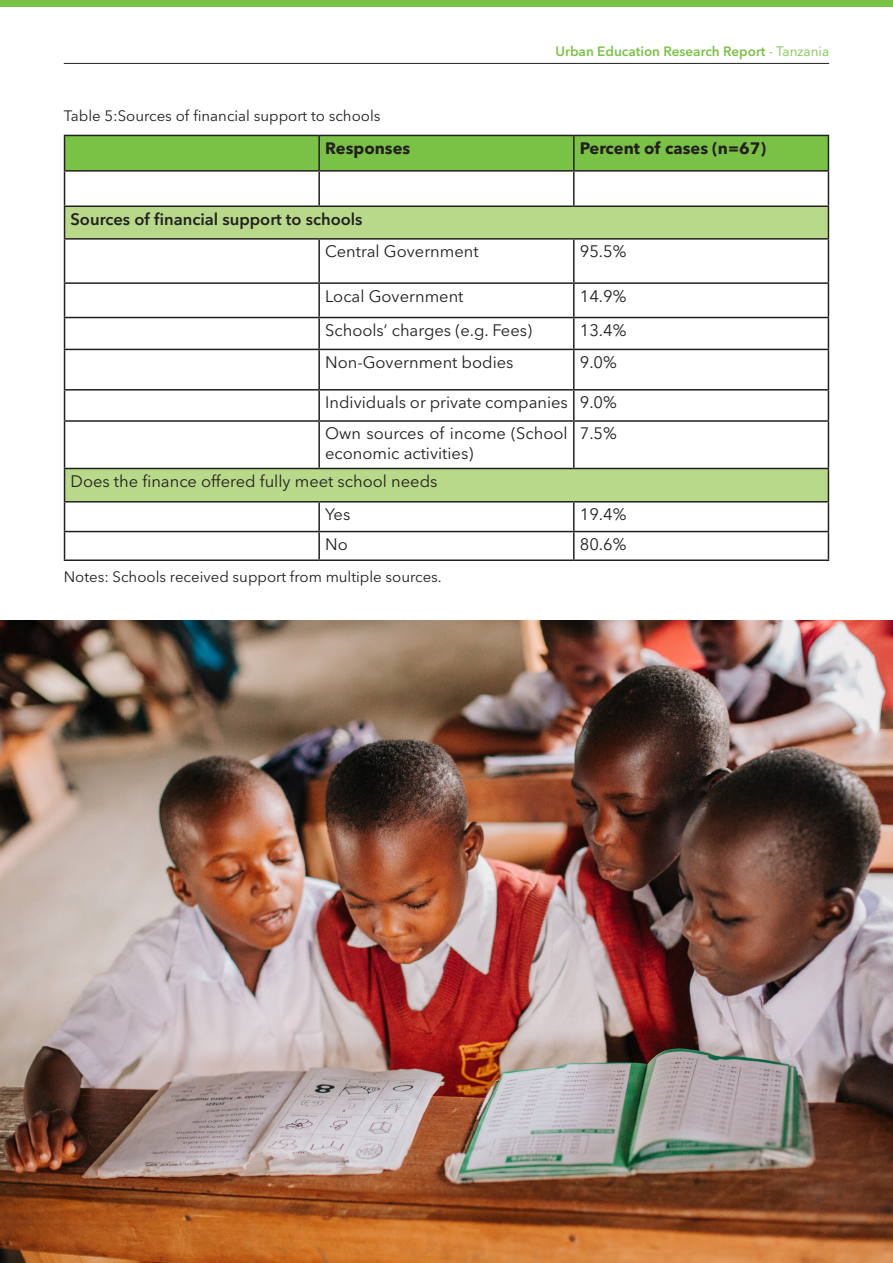
<style>
.page{position:relative;width:893px;height:1263px;background:#fff}
.page>*{position:absolute;margin:0;border:0;box-sizing:border-box;transform-origin:0 0}
.t1{font:16.5px/31.2px "Avenir Next LT Pro";color:#231f20}
.t2{font:600 16.5px "Avenir Next LT Pro";color:#231f20}
.t3{font:700 16.5px "Avenir Next LT Pro";color:#231f20}
.t4{font:15px "Avenir Next LT Pro";color:#231f20}
.t5{font:600 13.5px "Avenir Next LT Pro";color:#7bc247}
.s1{font-weight:400}
</style>
<div class="page">
<hr style="left:64px;top:63px;width:765px;height:1px;background:#231f20">
<div style="left:0;top:0;width:893px;height:6px;background:#7bc247"></div>
<div style="left:65px;top:136px;width:763px;height:34px;background:#7ac245"></div>
<svg style="left:65px;top:207px;width:763px;height:294px"></svg>
<hr style="left:64px;top:135px;width:255px;height:1px;background:#231f20">
<hr style="left:64px;top:136px;width:1px;height:34px;background:#231f20">
<hr style="left:319px;top:135px;width:255px;height:1px;background:#231f20">
<hr style="left:318px;top:136px;width:2px;height:34px;background:#231f20">
<hr style="left:574px;top:135px;width:255px;height:1px;background:#231f20">
<hr style="left:573px;top:136px;width:2px;height:34px;background:#231f20">
<hr style="left:828px;top:136px;width:1px;height:34px;background:#231f20">
<hr style="left:64px;top:170px;width:255px;height:2px;background:#231f20">
<hr style="left:64px;top:172px;width:1px;height:33px;background:#231f20">
<hr style="left:319px;top:170px;width:255px;height:2px;background:#231f20">
<hr style="left:318px;top:172px;width:2px;height:33px;background:#231f20">
<hr style="left:574px;top:170px;width:255px;height:2px;background:#231f20">
<hr style="left:573px;top:172px;width:2px;height:33px;background:#231f20">
<hr style="left:828px;top:172px;width:1px;height:33px;background:#231f20">
<hr style="left:64px;top:205px;width:255px;height:2px;background:#231f20">
<hr style="left:64px;top:207px;width:1px;height:31px;background:#231f20">
<hr style="left:319px;top:205px;width:255px;height:2px;background:#231f20">
<hr style="left:574px;top:205px;width:255px;height:2px;background:#231f20">
<hr style="left:828px;top:207px;width:1px;height:31px;background:#231f20">
<hr style="left:64px;top:238px;width:255px;height:2px;background:#231f20">
<hr style="left:64px;top:240px;width:1px;height:42px;background:#231f20">
<hr style="left:319px;top:238px;width:255px;height:2px;background:#231f20">
<hr style="left:318px;top:240px;width:2px;height:42px;background:#231f20">
<hr style="left:574px;top:238px;width:255px;height:2px;background:#231f20">
<hr style="left:573px;top:240px;width:2px;height:42px;background:#231f20">
<hr style="left:828px;top:240px;width:1px;height:42px;background:#231f20">
<hr style="left:64px;top:282px;width:255px;height:2px;background:#231f20">
<hr style="left:64px;top:284px;width:1px;height:33px;background:#231f20">
<hr style="left:319px;top:282px;width:255px;height:2px;background:#231f20">
<hr style="left:318px;top:284px;width:2px;height:33px;background:#231f20">
<hr style="left:574px;top:282px;width:255px;height:2px;background:#231f20">
<hr style="left:573px;top:284px;width:2px;height:33px;background:#231f20">
<hr style="left:828px;top:284px;width:1px;height:33px;background:#231f20">
<hr style="left:64px;top:317px;width:255px;height:1px;background:#231f20">
<hr style="left:64px;top:318px;width:1px;height:31px;background:#231f20">
<hr style="left:319px;top:317px;width:255px;height:1px;background:#231f20">
<hr style="left:318px;top:318px;width:2px;height:31px;background:#231f20">
<hr style="left:574px;top:317px;width:255px;height:1px;background:#231f20">
<hr style="left:573px;top:318px;width:2px;height:31px;background:#231f20">
<hr style="left:828px;top:318px;width:1px;height:31px;background:#231f20">
<hr style="left:64px;top:349px;width:255px;height:1px;background:#231f20">
<hr style="left:64px;top:350px;width:1px;height:39px;background:#231f20">
<hr style="left:319px;top:349px;width:255px;height:1px;background:#231f20">
<hr style="left:318px;top:350px;width:2px;height:39px;background:#231f20">
<hr style="left:574px;top:349px;width:255px;height:1px;background:#231f20">
<hr style="left:573px;top:350px;width:2px;height:39px;background:#231f20">
<hr style="left:828px;top:350px;width:1px;height:39px;background:#231f20">
<hr style="left:64px;top:389px;width:255px;height:2px;background:#231f20">
<svg style="left:64px;top:391px;width:1px;height:29px"></svg>
<hr style="left:319px;top:389px;width:255px;height:2px;background:#231f20">
<hr style="left:318px;top:391px;width:2px;height:29px;background:#231f20">
<hr style="left:574px;top:389px;width:255px;height:2px;background:#231f20">
<hr style="left:573px;top:391px;width:2px;height:29px;background:#231f20">
<svg style="left:828px;top:391px;width:1px;height:29px"></svg>
<hr style="left:64px;top:420px;width:255px;height:2px;background:#231f20">
<hr style="left:64px;top:422px;width:1px;height:46px;background:#231f20">
<hr style="left:319px;top:420px;width:255px;height:2px;background:#231f20">
<hr style="left:318px;top:422px;width:2px;height:46px;background:#231f20">
<hr style="left:574px;top:420px;width:255px;height:2px;background:#231f20">
<hr style="left:573px;top:422px;width:2px;height:46px;background:#231f20">
<hr style="left:828px;top:422px;width:1px;height:46px;background:#231f20">
<hr style="left:64px;top:468px;width:255px;height:1px;background:#231f20">
<hr style="left:64px;top:469px;width:1px;height:32px;background:#231f20">
<hr style="left:319px;top:468px;width:255px;height:1px;background:#231f20">
<hr style="left:574px;top:468px;width:255px;height:1px;background:#231f20">
<hr style="left:828px;top:469px;width:1px;height:32px;background:#231f20">
<hr style="left:64px;top:501px;width:255px;height:1px;background:#231f20">
<hr style="left:319px;top:501px;width:255px;height:1px;background:#231f20">
<hr style="left:318px;top:502px;width:2px;height:29px;background:#231f20">
<hr style="left:574px;top:501px;width:255px;height:1px;background:#231f20">
<hr style="left:573px;top:502px;width:2px;height:29px;background:#231f20">
<hr style="left:64px;top:531px;width:255px;height:1px;background:#231f20">
<svg style="left:64px;top:502px;width:1px;height:57px"></svg>
<hr style="left:319px;top:531px;width:255px;height:1px;background:#231f20">
<hr style="left:318px;top:532px;width:2px;height:27px;background:#231f20">
<hr style="left:574px;top:531px;width:255px;height:1px;background:#231f20">
<hr style="left:573px;top:532px;width:2px;height:27px;background:#231f20">
<svg style="left:828px;top:502px;width:1px;height:57px"></svg>
<hr style="left:64px;top:559px;width:255px;height:2px;background:#231f20">
<hr style="left:319px;top:559px;width:255px;height:2px;background:#231f20">
<hr style="left:574px;top:559px;width:255px;height:2px;background:#231f20">
<img style="left:0;top:621px;width:893px;height:642px">
<p class="t4" style="left:64px;top:107px;width:318px">Table 5:Sources of financial support to schools</p>
<p class="t5" style="left:555px;top:43px;width:275px">Urban Education Research Report <span class="s1">- Tanzania</span></p>
<p class="t3" style="left:325px;top:138px;width:87px">Responses</p>
<p class="t3" style="left:580px;top:138px;width:188px">Percent of cases (n=67)</p>
<p class="t2" style="left:71px;top:209px;width:294px">Sources of financial support to schools</p>
<p class="t1" style="left:325px;top:236px;width:155px">Central Government</p>
<p class="t1" style="left:580px;top:236px;width:48px">95.5%</p>
<p class="t1" style="left:325px;top:280px;width:140px">Local Government</p>
<p class="t1" style="left:580px;top:280px;width:48px">14.9%</p>
<p class="t1" style="left:325px;top:315px;width:208px">Schools’ charges (e.g. Fees)</p>
<p class="t1" style="left:580px;top:315px;width:48px">13.4%</p>
<p class="t1" style="left:325px;top:347px;width:190px">Non-Government bodies</p>
<p class="t1" style="left:580px;top:347px;width:39px">9.0%</p>
<p class="t1" style="left:325px;top:387px;width:293px">Individuals or private companies 9.0%<br>Own sources of income (School</p>
<p class="t1" style="left:325px;top:438px;width:150px">economic activities)</p>
<p class="t1" style="left:580px;top:418px;width:39px">7.5%</p>
<p class="t1" style="left:325px;top:465px;width:114px;line-height:33.3px;text-indent:-255px">Does the finance offered fully meet school needs<br>Yes</p>
<p class="t1" style="left:580px;top:499px;width:48px">19.4%</p>
<p class="t1" style="left:325px;top:529px;width:24px">No</p>
<p class="t1" style="left:580px;top:529px;width:48px">80.6%</p>
<p class="t4" style="left:64px;top:567px;width:380px">Notes: Schools received support from multiple sources.</p>
</div>
